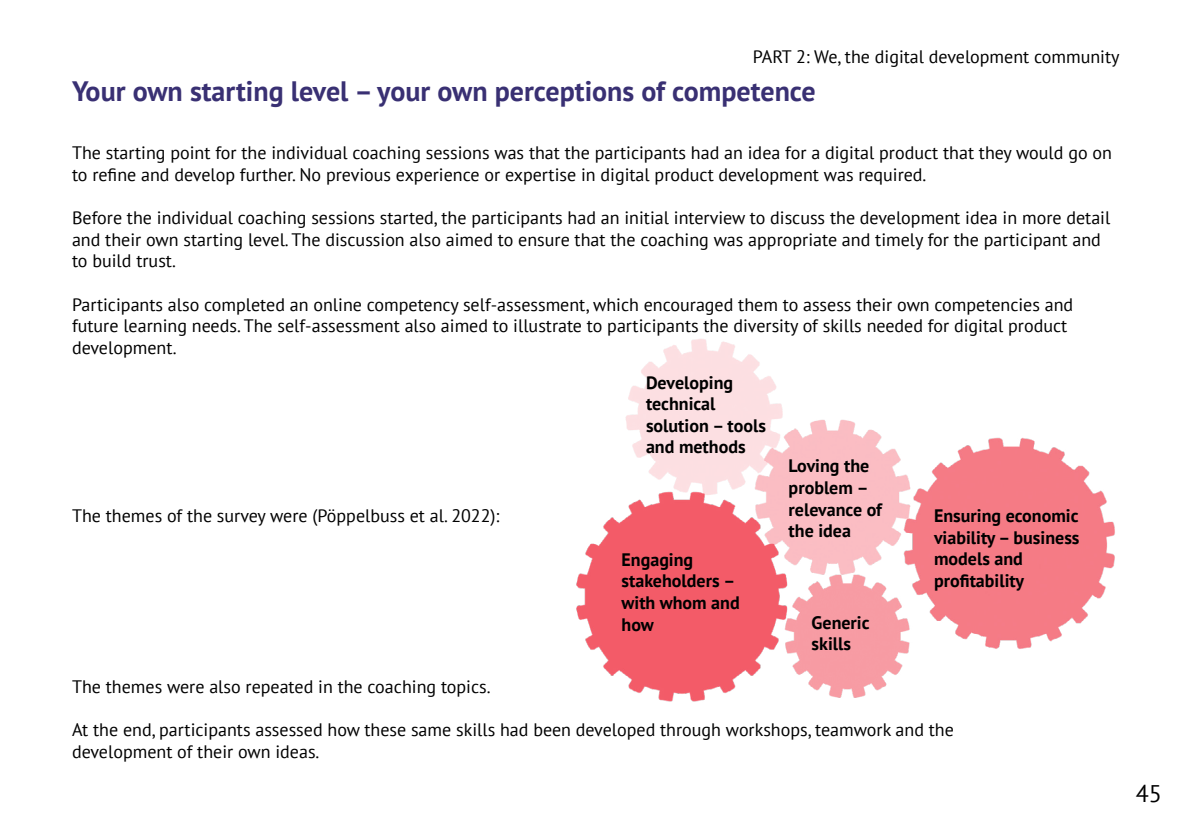
<style>
.page{position:relative;width:1191px;height:840px;background:#fff}
.page>*{position:absolute;margin:0;border:0;box-sizing:border-box;transform-origin:0 0}
.t1{font:700 28px "PT Sans";color:#393073}
.t2{font:24px "PT Sans";color:#000}
.t3{font:18px/21.6px "PT Sans";color:#000}
.t4{font:700 18px/21.6px "PT Sans";color:#000}
</style>
<div class="page">
<img style="left:576px;top:339px;width:539px;height:363px">
<p class="t3" style="left:753px;top:45px;width:368px">PART 2: We, the digital development community</p>
<h1 class="t1" style="left:72px;top:72px;width:745px">Your own starting level – your own perceptions of competence</h1>
<p class="t3" style="left:72px;top:142px;width:1041px">The starting point for the individual coaching sessions was that the participants had an idea for a digital product that they would go on to refine and develop further. No previous experience or expertise in digital product development was required.</p>
<p class="t3" style="left:72px;top:206px;width:1039px">Before the individual coaching sessions started, the participants had an initial interview to discuss the development idea in more detail and their own starting level. The discussion also aimed to ensure that the coaching was appropriate and timely for the participant and to build trust.</p>
<p class="t3" style="left:72px;top:293px;width:1002px">Participants also completed an online competency self-assessment, which encouraged them to assess their own competencies and future learning needs. The self-assessment also aimed to illustrate to participants the diversity of skills needed for digital product development.</p>
<p class="t3" style="left:72px;top:504px;width:429px">The themes of the survey were (Pöppelbuss et al. 2022):</p>
<p class="t4" style="left:646px;top:371px;width:122px">Developing technical solution – tools and methods</p>
<p class="t4" style="left:621px;top:548px;width:120px">Engaging stakeholders – with whom and how</p>
<p class="t4" style="left:788px;top:454px;width:95px">Loving the problem – relevance of the idea</p>
<p class="t4" style="left:811px;top:611px;width:60px">Generic skills</p>
<p class="t4" style="left:934px;top:504px;width:147px">Ensuring economic viability – business models and profitability</p>
<p class="t3" style="left:72px;top:675px;width:420px">The themes were also repeated in the coaching topics.</p>
<p class="t3" style="left:72px;top:718px;width:883px">At the end, participants assessed how these same skills had been developed through workshops, teamwork and the development of their own ideas.</p>
<h2 class="t2" style="left:1135px;top:778px;width:28px">45</h2>
</div>
